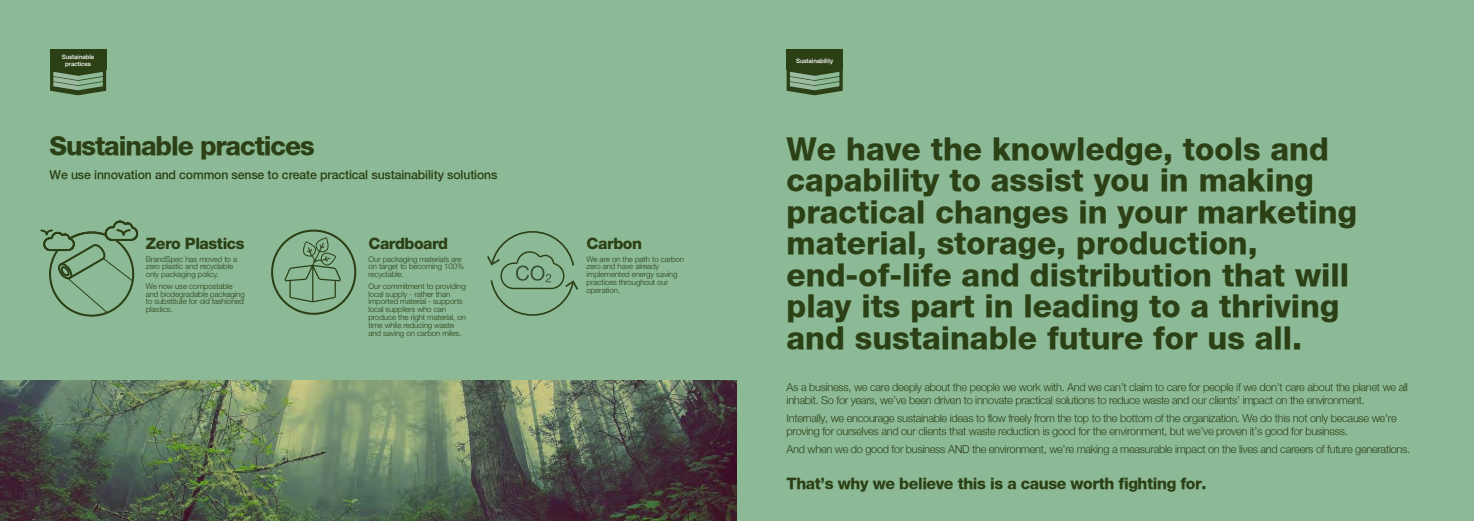
<style>
.page{position:relative;width:1474px;height:521px;background:#fff}
.page>*{position:absolute;margin:0;border:0;box-sizing:border-box;transform-origin:0 0}
.t1{font:800 31.5px/31.5px "Helvetica Neue";color:#2c4015}
.t2{font:800 26.25px "Helvetica Neue";letter-spacing:-.04em;color:#2c4015}
.t3{font:800 15.75px "Helvetica Neue";letter-spacing:-.025em;color:#2c4015}
.t4{font:800 15.75px "Helvetica Neue";letter-spacing:-.025em;color:#2c4015}
.t5{font:500 12.25px "Helvetica Neue";letter-spacing:-.01em;color:#2c4015}
.t6{font:300 10.94px/13.1px "Helvetica Neue";letter-spacing:-.025em;color:#2c4015}
.t7{font:300 7.88px/7.9px "Helvetica Neue";letter-spacing:-.01em;color:#2c4015}
.t8{font:500 6.12px/7px "Helvetica Neue";letter-spacing:-.01em;color:#fff;text-align:center}
</style>
<div class="page">
<div style="left:0;top:0;width:737px;height:380px;background:#8cba96"></div>
<div style="left:737px;top:0;width:736px;height:521px;background:#8cba96"></div>
<img style="left:0;top:380px;width:737px;height:141px">
<svg style="left:40px;top:220px;width:98px;height:97px"></svg>
<svg style="left:271px;top:230px;width:85px;height:85px"></svg>
<svg style="left:487px;top:231px;width:91px;height:85px"></svg>
<svg style="left:50px;top:70px;width:56px;height:25px"></svg>
<div style="left:50px;top:50px;width:56px;height:20px;background:#2c4015"></div>
<svg style="left:786px;top:70px;width:56px;height:25px"></svg>
<div style="left:786px;top:50px;width:56px;height:20px;background:#2c4015"></div>
<p class="t8" style="left:62px;top:53px;width:34px">Sustainable practices</p>
<p class="t8" style="left:796px;top:57px;width:39px">Sustainability</p>
<p class="t2" style="left:50px;top:130px;width:266px">Sustainable practices</p>
<p class="t5" style="left:50px;top:168px;width:449px">We use innovation and common sense to create practical sustainability solutions</p>
<p class="t4" style="left:146px;top:234px;width:100px">Zero Plastics</p>
<p class="t7" style="left:146px;top:255px;width:93px">BrandSpec has moved to a zero plastic and recyclable only packaging policy.</p>
<p class="t7" style="left:146px;top:282px;width:100px">We now use compostable and biodegradable packaging to substitute for old fashioned plastics.</p>
<p class="t4" style="left:368px;top:234px;width:81px">Cardboard</p>
<p class="t7" style="left:368px;top:255px;width:97px">Our packaging materials are on target to becoming 100% recyclable.</p>
<p class="t7" style="left:368px;top:282px;width:99px">Our commitment to providing local supply - rather than imported material - supports local suppliers who can produce the right material, on time while reducing waste and saving on carbon miles.</p>
<p class="t4" style="left:586px;top:234px;width:57px">Carbon</p>
<p class="t7" style="left:586px;top:255px;width:99px">We are on the path to carbon zero and have already implemented energy saving practices throughout our operation.</p>
<p class="t1" style="left:786px;top:133px;width:572px">We have the knowledge, tools and capability to assist you in making practical changes in your marketing material, storage, production, end-of-life and distribution that will play its part in leading to a thriving and sustainable future for us all.</p>
<p class="t6" style="left:786px;top:380px;width:622px">As a business, we care deeply about the people we work with. And we can’t claim to care for people if we don’t care about the planet we all inhabit. So for years, we’ve been driven to innovate practical solutions to reduce waste and our clients’ impact on the environment.</p>
<p class="t6" style="left:786px;top:411px;width:611px">Internally, we encourage sustainable ideas to flow freely from the top to the bottom of the organization. We do this not only because we’re proving for ourselves and our clients that waste reduction is good for the environment, but we’ve proven it’s good for business.</p>
<p class="t6" style="left:786px;top:442px;width:625px">And when we do good for business AND the environment, we’re making a measurable impact on the lives and careers of future generations.</p>
<p class="t3" style="left:786px;top:474px;width:421px">That’s why we believe this is a cause worth fighting for.</p>
</div>
